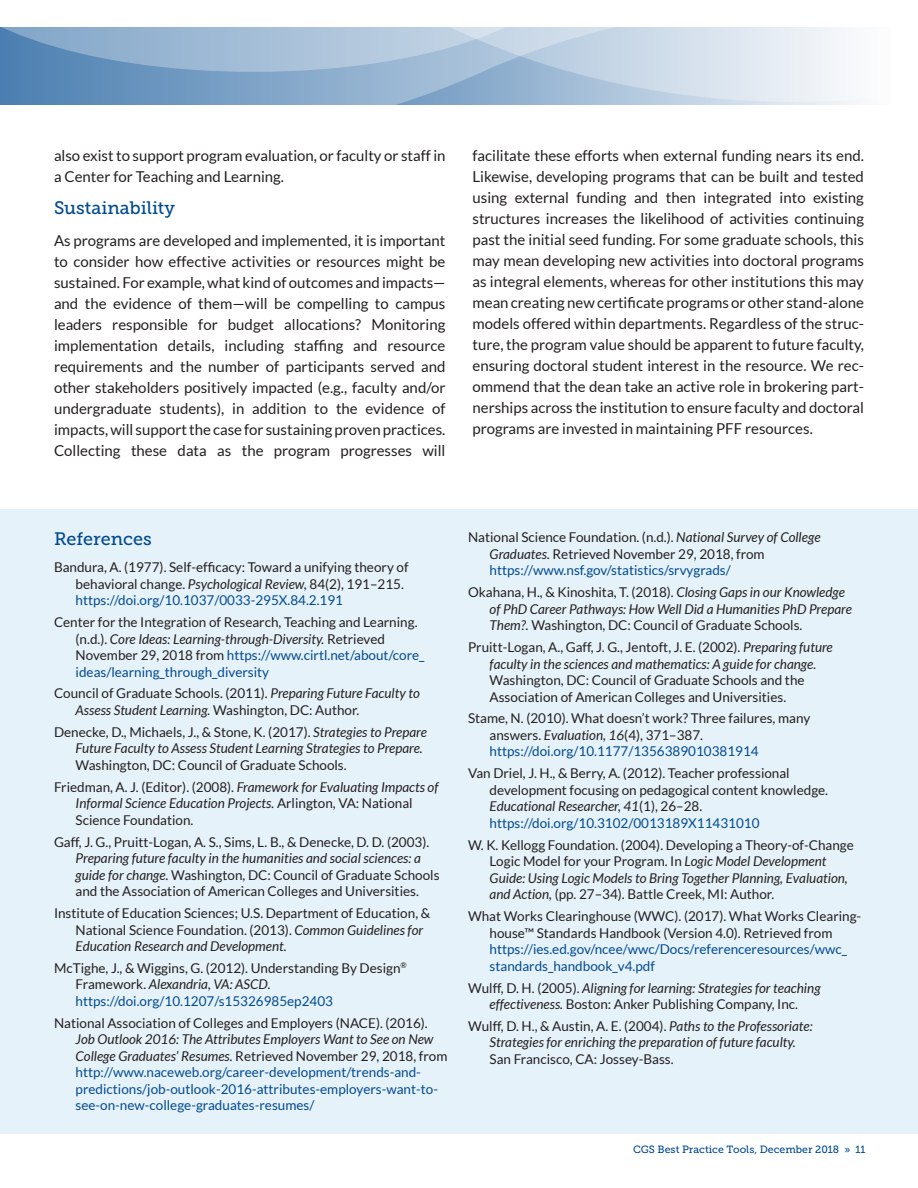
<style>
.page{position:relative;width:918px;height:1188px;background:#fff}
.page>*{position:absolute;margin:0;border:0;box-sizing:border-box;transform-origin:0 0}
.body-subhead{font:18px "Museo Slab 500";color:#014a91}
.body-text{font:15px/21px "Lato";color:#231f20;text-align:justify}
.body-references{font:13.5px/16.5px "Lato";color:#231f20}
.body-references-2{font:italic 13.5px/16.5px "Lato";color:#231f20}
.body-references-3{font:13.5px/16.5px "Lato";color:#014a91}
.t1{font:10.5px "Museo Slab 500";color:#014a91}
.s1{font-style:italic}
.s2{color:#014a91}
.s3{color:#231f20}
.s4{font-style:italic;color:#231f20}
.s5{font-style:normal}
</style>
<div class="page">
<svg style="left:0;top:103px;width:860px;height:2px;background:#95b3d0"></svg>
<svg style="left:568px;top:27px;width:292px;height:76px;background:#d7e2ed"></svg>
<svg style="left:0;top:27px;width:568px;height:76px;background:#8fafce"></svg>
<div style="left:0;top:510px;width:918px;height:624px;background:#e6f2fa"></div>
<p class="body-text" style="left:54px;top:145px;width:393px">also exist to support program evaluation, or faculty or staff in a Center for Teaching and Learning.</p>
<p class="body-subhead" style="left:54px;top:198px;width:123px">Sustainability</p>
<p class="body-text" style="left:54px;top:230px;width:393px">As programs are developed and implemented, it is important to consider how effective activities or resources might be sustained. For example, what kind of outcomes and impacts— and the evidence of them—will be compelling to campus leaders responsible for budget allocations? Monitoring implementation details, including staffing and resource requirements and the number of participants served and other stakeholders positively impacted (e.g., faculty and/or undergraduate students), in addition to the evidence of impacts, will support the case for sustaining proven practices.<br>Collecting these data as the program progresses will</p>
<p class="body-text" style="left:472px;top:145px;width:393px">facilitate these efforts when external funding nears its end.<br>Likewise, developing programs that can be built and tested using external funding and then integrated into existing structures increases the likelihood of activities continuing past the initial seed funding. For some graduate schools, this may mean developing new activities into doctoral programs as integral elements, whereas for other institutions this may mean creating new certificate programs or other stand-alone models offered within departments. Regardless of the struc&shy;ture, the program value should be apparent to future faculty, ensuring doctoral student interest in the resource. We rec&shy;ommend that the dean take an active role in brokering part&shy;nerships across the institution to ensure faculty and doctoral programs are invested in maintaining PFF resources.</p>
<p class="body-subhead" style="left:54px;top:529px;width:99px">References</p>
<p class="body-references" style="left:76px;top:559px;width:334px;text-indent:-22px">Bandura, A. (1977). Self-efficacy: Toward a unifying theory of behavioral change. <span class="s1">Psychological Review,</span> 84(2), 191–215. <span class="s2">https://doi.org/10.1037/0033-295X.84.2.191</span></p>
<p class="body-references" style="left:76px;top:614px;width:350px;text-indent:-22px">Center for the Integration of Research, Teaching and Learning. (n.d.). <span class="s1">Core Ideas: Learning-through-Diversity.</span> Retrieved November 29, 2018 from <span class="s2">https://www.cirtl.net/about/core_ ideas/learning_through_diversity</span></p>
<p class="body-references" style="left:76px;top:685px;width:346px;text-indent:-22px">Council of Graduate Schools. (2011). <span class="s1">Preparing Future Faculty to<br>Assess Student Learning.</span> Washington, DC: Author.</p>
<p class="body-references" style="left:76px;top:724px;width:353px;text-indent:-22px">Denecke, D., Michaels, J., &amp; Stone, K. (2017). <span class="s1">Strategies to Prepare<br>Future Faculty to Assess Student Learning Strategies to Prepare.<br></span>Washington, DC: Council of Graduate Schools.</p>
<p class="body-references" style="left:76px;top:779px;width:364px;text-indent:-22px">Friedman, A. J. (Editor). (2008). <span class="s1">Framework for Evaluating Impacts of<br>Informal Science Education Projects.</span> Arlington, VA: National<br>Science Foundation.</p>
<p class="body-references" style="left:76px;top:833px;width:365px;text-indent:-22px">Gaff, J. G., Pruitt-Logan, A. S., Sims, L. B., &amp; Denecke, D. D. (2003).<br><span class="s1">Preparing future faculty in the humanities and social sciences: a guide for change.</span> Washington, DC: Council of Graduate Schools and the Association of American Colleges and Universities.</p>
<p class="body-references" style="left:76px;top:905px;width:356px;text-indent:-22px">Institute of Education Sciences; U.S. Department of Education, &amp;<br>National Science Foundation. (2013). <span class="s1">Common Guidelines for<br>Education Research and Development.</span></p>
<p class="body-references" style="left:76px;top:960px;width:333px;text-indent:-22px">McTighe, J., &amp; Wiggins, G. (2012). Understanding By Design<sup>®<br></sup>Framework. <span class="s1">Alexandria, VA: ASCD. </span><span class="s2">https://doi.org/10.1207/s15326985ep2403</span></p>
<p class="body-references-3" style="left:76px;top:1015px;width:373px;text-indent:-22px"><span class="s3">National Association of Colleges and Employers (NACE). (2016).<br></span><span class="s4">Job Outlook 2016: The Attributes Employers Want to See on New College Graduates’ Resumes.</span> <span class="s3">Retrieved November 29, 2018, from </span>http://www.naceweb.org/career-development/trends-and&shy;predictions/job-outlook-2016-attributes-employers-want-to&shy;see-on-new-college-graduates-resumes/</p>
<p class="body-references" style="left:490px;top:529px;width:332px;text-indent:-22px">National Science Foundation. (n.d.). <span class="s1">National Survey of College<br>Graduates.</span> Retrieved November 29, 2018, from <span class="s2">https://www.nsf.gov/statistics/srvygrads/</span></p>
<p class="body-references-2" style="left:490px;top:584px;width:364px;text-indent:-22px"><span class="s5">Okahana, H., &amp; Kinoshita, T. (2018).</span> Closing Gaps in our Knowledge of PhD Career Pathways: How Well Did a Humanities PhD Prepare<br>Them?. <span class="s5">Washington, DC: Council of Graduate Schools.</span></p>
<p class="body-references" style="left:490px;top:639px;width:345px;text-indent:-22px">Pruitt-Logan, A., Gaff, J. G., Jentoft, J. E. (2002). <span class="s1">Preparing future faculty in the sciences and mathematics: A guide for change.<br></span>Washington, DC: Council of Graduate Schools and the Association of American Colleges and Universities.</p>
<p class="body-references" style="left:490px;top:710px;width:322px;text-indent:-22px">Stame, N. (2010). What doesn’t work? Three failures, many answers. <span class="s1">Evaluation, 16</span>(4), 371–387. <span class="s2">https://doi.org/10.1177/1356389010381914</span></p>
<p class="body-references" style="left:490px;top:765px;width:340px;text-indent:-22px">Van Driel, J. H., &amp; Berry, A. (2012). Teacher professional development focusing on pedagogical content knowledge.<br><span class="s1">Educational Researcher, 41</span>(1), 26–28. <span class="s2">https://doi.org/10.3102/0013189X11431010</span></p>
<p class="body-references" style="left:490px;top:837px;width:366px;text-indent:-22px">W. K. Kellogg Foundation. (2004). Developing a Theory-of-Change Logic Model for your Program. In <span class="s1">Logic Model Development Guide: Using Logic Models to Bring Together Planning, Evaluation, and Action,</span> (pp. 27–34). Battle Creek, MI: Author.</p>
<p class="body-references" style="left:490px;top:908px;width:373px;text-indent:-22px">What Works Clearinghouse (WWC). (2017). What Works Clearing&shy;house™ Standards Handbook (Version 4.0). Retrieved from <span class="s2">https://ies.ed.gov/ncee/wwc/Docs/referenceresources/wwc_ standards_handbook_v4.pdf</span></p>
<p class="body-references-2" style="left:468px;top:980px;width:354px;text-align:center"><span class="s5">Wulff, D. H. (2005).</span> Aligning for learning: Strategies for teaching effectiveness. <span class="s5">Boston: Anker Publishing Company, Inc.</span></p>
<p class="body-references-2" style="left:490px;top:1018px;width:325px;text-indent:-22px"><span class="s5">Wulff, D. H., &amp; Austin, A. E. (2004).</span> Paths to the Professoriate:<br>Strategies for enriching the preparation of future faculty.<br><span class="s5">San Francisco, CA: Jossey-Bass.</span></p>
<p class="t1" style="left:633px;top:1143px;width:234px">CGS Best Practice Tools, December 2018 » 11</p>
</div>
